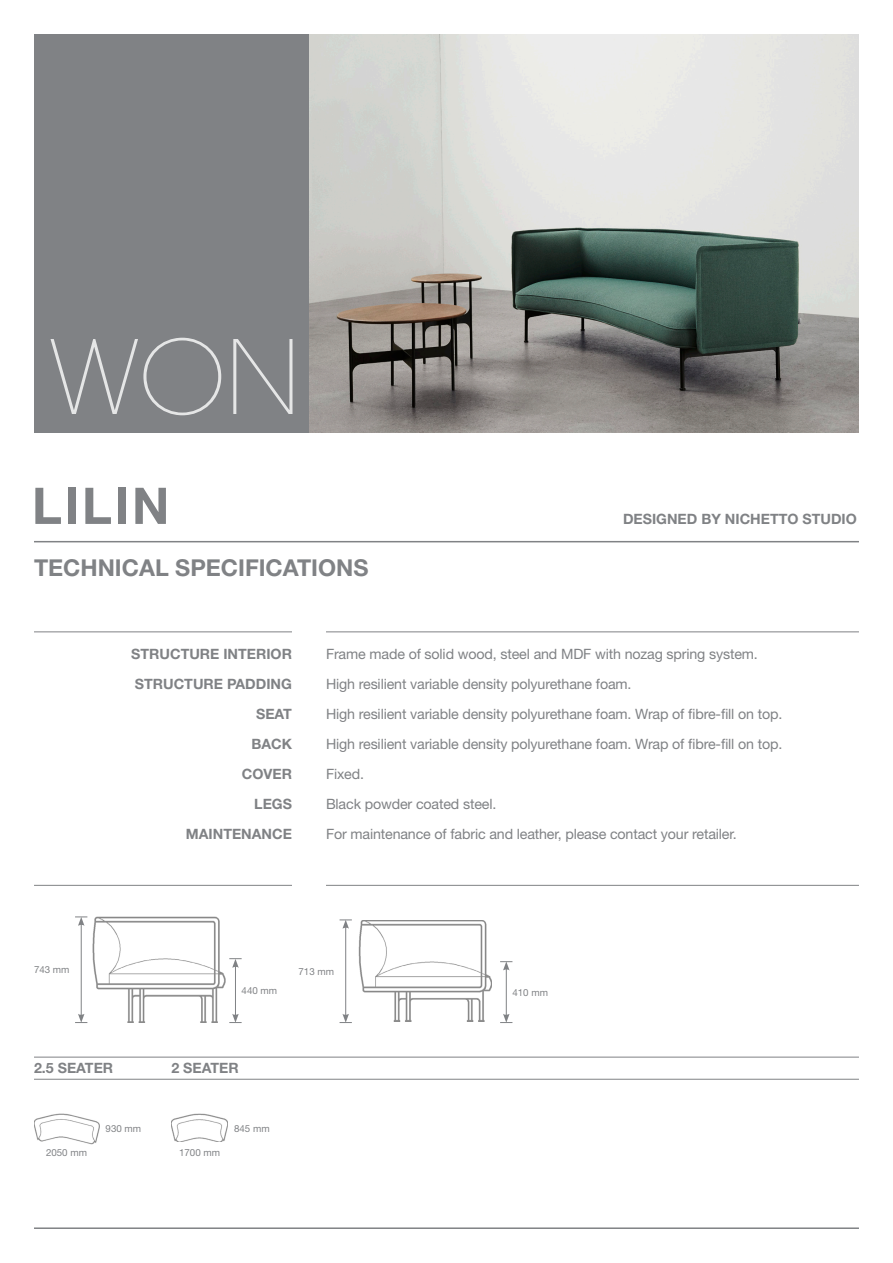
<style>
.page{position:relative;width:893px;height:1263px;background:#fff}
.page>*{position:absolute;margin:0;border:0;box-sizing:border-box;transform-origin:0 0}
.t1{font:700 50.55px "Helvetica Neue LT Pro";letter-spacing:.05em;color:#808285}
.t2{font:700 23.25px "Helvetica Neue LT Pro";color:#808285}
.t3{font:14.25px "Helvetica Neue LT Pro";letter-spacing:-.01em;color:#808285}
.t4{font:700 14.25px "Helvetica Neue LT Pro";color:#808285}
.t5{font:9.75px "Helvetica Neue LT Pro";color:#808285}
</style>
<div class="page">
<div style="left:34px;top:34px;width:275px;height:398px;background:#808285"></div>
<svg style="left:51px;top:338px;width:241px;height:77px"></svg>
<hr style="left:34px;top:1227px;width:825px;height:2px;background:#808285">
<hr style="left:34px;top:541px;width:825px;height:1px;background:#808285">
<hr style="left:34px;top:631px;width:258px;height:1px;background:#808285">
<hr style="left:326px;top:631px;width:533px;height:1px;background:#808285">
<hr style="left:34px;top:885px;width:258px;height:1px;background:#808285">
<hr style="left:326px;top:885px;width:533px;height:1px;background:#808285">
<hr style="left:34px;top:1057px;width:825px;height:1px;background:#808285">
<hr style="left:34px;top:1079px;width:825px;height:1px;background:#808285">
<hr style="left:81px;top:923px;width:1px;height:93px;background:#808285">
<svg style="left:75px;top:917px;width:12px;height:9px"></svg>
<svg style="left:75px;top:1014px;width:12px;height:9px"></svg>
<hr style="left:235px;top:965px;width:1px;height:51px;background:#808285">
<svg style="left:229px;top:958px;width:13px;height:10px"></svg>
<svg style="left:229px;top:1014px;width:13px;height:9px"></svg>
<img style="left:34px;top:1113px;width:66px;height:31px">
<img style="left:171px;top:1113px;width:57px;height:29px">
<img style="left:309px;top:34px;width:550px;height:398px">
<img style="left:93px;top:917px;width:132px;height:106px">
<img style="left:359px;top:920px;width:133px;height:101px">
<hr style="left:345px;top:926px;width:1px;height:90px;background:#808285">
<svg style="left:340px;top:920px;width:12px;height:9px"></svg>
<svg style="left:340px;top:1014px;width:12px;height:9px"></svg>
<hr style="left:506px;top:968px;width:1px;height:48px;background:#808285">
<svg style="left:500px;top:961px;width:12px;height:9px"></svg>
<svg style="left:500px;top:1014px;width:12px;height:9px"></svg>
<p class="t1" style="left:32px;top:474px;width:139px">LILIN</p>
<p class="t2" style="left:34px;top:553px;width:336px">TECHNICAL SPECIFICATIONS</p>
<p class="t4" style="left:623px;top:510px;width:235px">DESIGNED BY NICHETTO STUDIO</p>
<p class="t4" style="left:131px;top:645px;width:162px">STRUCTURE INTERIOR</p>
<p class="t4" style="left:135px;top:675px;width:159px">STRUCTURE PADDING</p>
<p class="t4" style="left:256px;top:705px;width:37px">SEAT</p>
<p class="t4" style="left:251px;top:735px;width:42px">BACK</p>
<p class="t4" style="left:242px;top:765px;width:52px">COVER</p>
<p class="t4" style="left:254px;top:795px;width:39px">LEGS</p>
<p class="t4" style="left:186px;top:825px;width:108px">MAINTENANCE</p>
<p class="t3" style="left:326px;top:645px;width:433px">Frame made of solid wood, steel and MDF with nozag spring system.</p>
<p class="t3" style="left:326px;top:675px;width:307px">High resilient variable density polyurethane foam.</p>
<p class="t3" style="left:326px;top:705px;width:458px">High resilient variable density polyurethane foam. Wrap of fibre-fill on top.</p>
<p class="t3" style="left:326px;top:735px;width:458px">High resilient variable density polyurethane foam. Wrap of fibre-fill on top.</p>
<p class="t3" style="left:326px;top:765px;width:40px">Fixed.</p>
<p class="t3" style="left:326px;top:795px;width:172px">Black powder coated steel.</p>
<p class="t3" style="left:326px;top:825px;width:412px">For maintenance of fabric and leather, please contact your retailer.</p>
<p class="t5" style="left:34px;top:964px;width:37px">743 mm</p>
<p class="t4" style="left:34px;top:1059px;width:81px">2.5 SEATER</p>
<p class="t5" style="left:242px;top:985px;width:37px">440 mm</p>
<p class="t5" style="left:298px;top:965px;width:37px">713 mm</p>
<p class="t4" style="left:171px;top:1059px;width:69px">2 SEATER</p>
<p class="t5" style="left:512px;top:986px;width:37px">410 mm</p>
<p class="t5" style="left:46px;top:1147px;width:43px">2050 mm</p>
<p class="t5" style="left:106px;top:1123px;width:37px">930 mm</p>
<p class="t5" style="left:179px;top:1147px;width:43px">1700 mm</p>
<p class="t5" style="left:234px;top:1123px;width:37px">845 mm</p>
</div>
